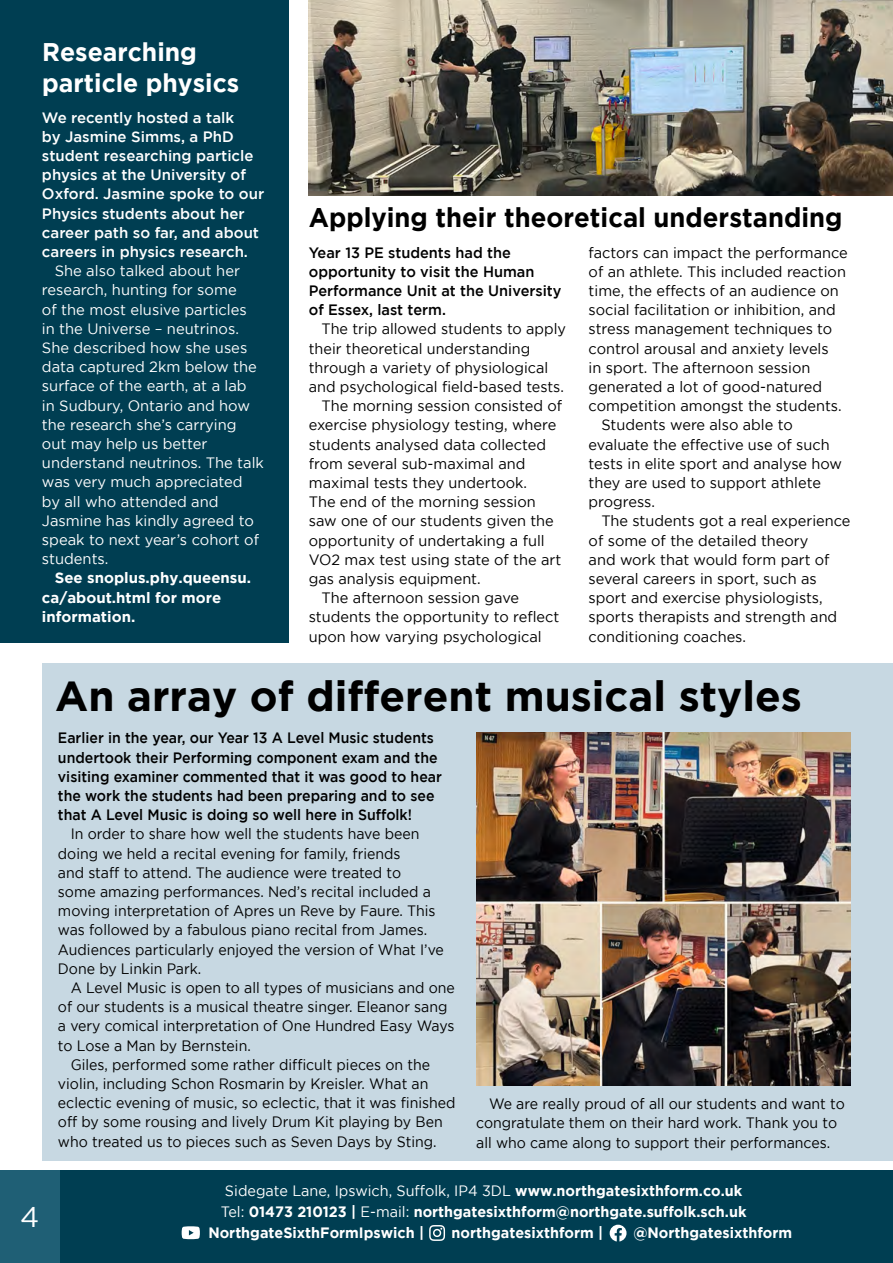
<style>
.page{position:relative;width:893px;height:1263px;background:#fff}
.page>*{position:absolute;margin:0;border:0;box-sizing:border-box;transform-origin:0 0}
.t1{font:700 42px "Gotham";color:#000}
.t2{font:28.5px "Gotham";color:#fff}
.t3{font:700 27px "Gotham";color:#000;scale:.95 1}
.t4{font:700 25.5px/30.6px "Gotham";color:#fff}
.t5{font:15px "Gotham";color:#000}
.t6{font:15px/19.2px "Gotham";color:#000;scale:.94 1}
.t7{font:15px/19.2px "Gotham";color:#fff}
.t8{font:500 15px/19.2px "Gotham";color:#000;scale:.94 1}
.t9{font:500 15px/19.2px "Gotham";color:#fff}
.t10{font:700 15px "Gotham";color:#fff;scale:.96 1}
.t11{font:15px "Gotham";color:#000;scale:.96 1}
.t12{font:500 15px/19.2px "Gotham";color:#000}
.t13{font:15px "Gotham";color:#fff;scale:.96 1}
.t14{font:700 15px/19.2px "Gotham";color:#fff}
.s1{font-weight:700}
.s2{font-weight:400}
</style>
<div class="page">
<div style="left:0;top:1171px;width:893px;height:92px;background:#003e52"></div>
<svg style="left:182px;top:1226px;width:18px;height:13px"></svg>
<img style="left:429px;top:1225px;width:15px;height:16px">
<svg style="left:610px;top:1225px;width:16px;height:16px"></svg>
<div style="left:0;top:1171px;width:60px;height:92px;background:#1f5f75"></div>
<div style="left:43px;top:663px;width:850px;height:498px;background:#c7d8e2"></div>
<div style="left:0;top:0;width:288px;height:642px;background:#003e52"></div>
<img style="left:309px;top:0;width:584px;height:196px">
<img style="left:476px;top:732px;width:374px;height:354px">
<h3 class="t4" style="left:42px;top:36px;width:198px">Researching particle physics</h3>
<p class="t9" style="left:42px;top:107px;width:224px">We recently hosted a talk<br>by Jasmine Simms, a PhD student researching particle physics at the University of<br>Oxford. Jasmine spoke to our<br>Physics students about her career path so far, and about careers in physics research.</p>
<p class="t7" style="left:42px;top:261px;width:223px;text-indent:13px">She also talked about her research, hunting for some<br>of the most elusive particles<br>in the Universe – neutrinos.<br>She described how she uses data captured 2km below the surface of the earth, at a lab<br>in Sudbury, Ontario and how the research she’s carrying out may help us better understand neutrinos. The talk was very much appreciated by all who attended and<br>Jasmine has kindly agreed to speak to next year’s cohort of students.</p>
<p class="t14" style="left:42px;top:568px;width:211px;text-indent:13px">See snoplus.phy.queensu. ca/about.html for more information.</p>
<h3 class="t3" style="left:309px;top:202px;width:563px">Applying their theoretical understanding</h3>
<p class="t12" style="left:309px;top:242px;width:254px">Year 13 PE students had the opportunity to visit the Human<br>Performance Unit at the University of Essex, last term.</p>
<p class="t11" style="left:322px;top:321px;width:256px">The trip allowed students to apply</p>
<p class="t11" style="left:309px;top:340px;width:232px">their theoretical understanding</p>
<p class="t11" style="left:309px;top:359px;width:251px">through a variety of physiological</p>
<p class="t11" style="left:309px;top:378px;width:267px">and psychological field-based tests.</p>
<p class="t5" style="left:322px;top:398px;width:242px">The morning session consisted of</p>
<p class="t5" style="left:309px;top:417px;width:249px">exercise physiology testing, where</p>
<p class="t5" style="left:309px;top:436px;width:239px">students analysed data collected</p>
<p class="t5" style="left:309px;top:455px;width:218px">from several sub-maximal and</p>
<p class="t5" style="left:309px;top:474px;width:220px">maximal tests they undertook.</p>
<p class="t5" style="left:309px;top:494px;width:228px">The end of the morning session</p>
<p class="t5" style="left:309px;top:513px;width:246px">saw one of our students given the</p>
<p class="t5" style="left:309px;top:532px;width:237px">opportunity of undertaking a full</p>
<p class="t5" style="left:309px;top:551px;width:254px">VO2 max test using state of the art</p>
<p class="t5" style="left:309px;top:570px;width:173px">gas analysis equipment.</p>
<p class="t5" style="left:322px;top:590px;width:199px">The afternoon session gave</p>
<p class="t5" style="left:309px;top:609px;width:252px">students the opportunity to reflect</p>
<p class="t5" style="left:309px;top:628px;width:234px">upon how varying psychological</p>
<p class="t5" style="left:589px;top:244px;width:261px">factors can impact the performance</p>
<p class="t5" style="left:589px;top:263px;width:259px">of an athlete. This included reaction</p>
<p class="t5" style="left:589px;top:282px;width:252px">time, the effects of an audience on</p>
<p class="t5" style="left:589px;top:302px;width:249px">social facilitation or inhibition, and</p>
<p class="t5" style="left:589px;top:321px;width:245px">stress management techniques to</p>
<p class="t5" style="left:589px;top:340px;width:242px">control arousal and anxiety levels</p>
<p class="t5" style="left:589px;top:359px;width:223px">in sport. The afternoon session</p>
<p class="t5" style="left:589px;top:378px;width:235px">generated a lot of good-natured</p>
<p class="t5" style="left:589px;top:398px;width:255px">competition amongst the students.</p>
<p class="t5" style="left:601px;top:417px;width:193px">Students were also able to</p>
<p class="t5" style="left:589px;top:436px;width:243px">evaluate the effective use of such</p>
<p class="t5" style="left:589px;top:455px;width:255px">tests in elite sport and analyse how</p>
<p class="t5" style="left:589px;top:474px;width:234px">they are used to support athlete</p>
<p class="t5" style="left:589px;top:494px;width:68px">progress.</p>
<p class="t5" style="left:601px;top:513px;width:251px">The students got a real experience</p>
<p class="t5" style="left:589px;top:532px;width:221px">of some of the detailed theory</p>
<p class="t5" style="left:589px;top:551px;width:242px">and work that would form part of</p>
<p class="t5" style="left:589px;top:570px;width:230px">several careers in sport, such as</p>
<p class="t5" style="left:589px;top:590px;width:236px">sport and exercise physiologists,</p>
<p class="t5" style="left:589px;top:609px;width:250px">sports therapists and strength and</p>
<p class="t5" style="left:589px;top:628px;width:159px">conditioning coaches.</p>
<h1 class="t1" style="left:55px;top:672px;width:748px">An array of different musical styles</h1>
<h2 class="t2" style="left:20px;top:1201px;width:21px">4</h2>
<p class="t8" style="left:58px;top:728px;width:410px">Earlier in the year, our Year 13 A Level Music students undertook their Performing component exam and the visiting examiner commented that it was good to hear the work the students had been preparing and to see that A Level Music is doing so well here in Suffolk!</p>
<p class="t6" style="left:58px;top:824px;width:412px;text-indent:13px">In order to share how well the students have been doing we held a recital evening for family, friends<br>and staff to attend. The audience were treated to<br>some amazing performances. Ned’s recital included a moving interpretation of Apres un Reve by Faure. This was followed by a fabulous piano recital from James.<br>Audiences particularly enjoyed the version of What I’ve Done by Linkin Park.</p>
<p class="t6" style="left:71px;top:978px;width:410px">A Level Music is open to all types of musicians and one</p>
<p class="t6" style="left:58px;top:997px;width:416px">of our students is a musical theatre singer. Eleanor sang</p>
<p class="t6" style="left:58px;top:1016px;width:423px">a very comical interpretation of One Hundred Easy Ways</p>
<p class="t6" style="left:58px;top:1035px;width:207px">to Lose a Man by Bernstein.</p>
<p class="t6" style="left:71px;top:1055px;width:384px">Giles, performed some rather difficult pieces on the</p>
<p class="t6" style="left:58px;top:1074px;width:396px">violin, including Schon Rosmarin by Kreisler. What an</p>
<p class="t6" style="left:58px;top:1093px;width:424px">eclectic evening of music, so eclectic, that it was finished</p>
<p class="t6" style="left:58px;top:1112px;width:411px">off by some rousing and lively Drum Kit playing by Ben</p>
<p class="t6" style="left:58px;top:1131px;width:404px">who treated us to pieces such as Seven Days by Sting.</p>
<p class="t6" style="left:476px;top:1094px;width:394px;text-indent:13px">We are really proud of all our students and want to congratulate them on their hard work. Thank you to all who came along to support their performances.</p>
<p class="t13" style="left:225px;top:1182px;width:540px">Sidegate Lane, Ipswich, Suffolk, IP4 3DL <span class="s1">www.northgatesixthform.co.uk</span></p>
<p class="t10" style="left:221px;top:1203px;width:549px"><span class="s2">Tel:</span> 01473 210123 | <span class="s2">E-mail:</span> northgatesixthform@northgate.suffolk.sch.uk</p>
<p class="t10" style="left:208px;top:1224px;width:226px">NorthgateSixthFormIpswich |</p>
<p class="t10" style="left:452px;top:1224px;width:159px">northgatesixthform |</p>
<p class="t10" style="left:633px;top:1224px;width:167px">@Northgatesixthform</p>
</div>
